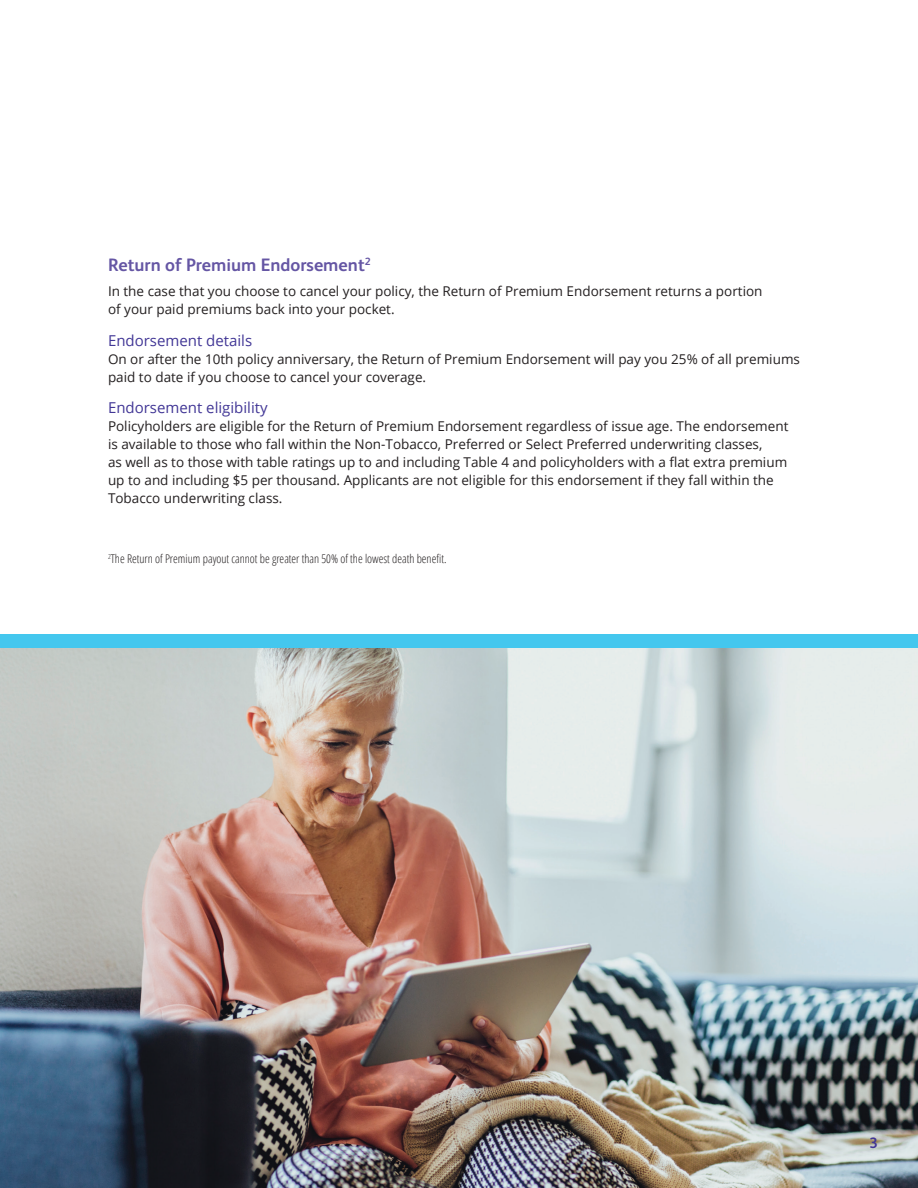
<style>
.page{position:relative;width:918px;height:1188px;background:#fff}
.page>*{position:absolute;margin:0;border:0;box-sizing:border-box;transform-origin:0 0}
.Section_Subhead{font:700 18px "FS Albert Pro";color:#6556a4}
.Section_Subhead2{font:15px "Open Sans";color:#423796}
.t1{font:700 15px "FS Albert Pro";color:#423796}
.Body_Copy{font:13.5px/18px "Open Sans";color:#231f20}
.Disclosures{font:300 12px "Open Sans Condensed";color:#231f20}
</style>
<div class="page">
<img style="left:0;top:648px;width:918px;height:540px">
<div style="left:0;top:634px;width:918px;height:14px;background:#44c7ee"></div>
<p class="Section_Subhead" style="left:108px;top:253px;width:264px">Return of Premium Endorsement<sup>2</sup></p>
<p class="Body_Copy" style="left:108px;top:282px;width:656px">In the case that you choose to cancel your policy, the Return of Premium Endorsement returns a portion of your paid premiums back into your pocket.</p>
<p class="Section_Subhead2" style="left:108px;top:330px;width:146px">Endorsement details</p>
<p class="Body_Copy" style="left:108px;top:349px;width:693px">On or after the 10th policy anniversary, the Return of Premium Endorsement will pay you 25% of all premiums paid to date if you choose to cancel your coverage.</p>
<p class="Section_Subhead2" style="left:108px;top:397px;width:161px">Endorsement eligibility</p>
<p class="Body_Copy" style="left:108px;top:417px;width:682px">Policyholders are eligible for the Return of Premium Endorsement regardless of issue age. The endorsement is available to those who fall within the Non-Tobacco, Preferred or Select Preferred underwriting classes,<br>as well as to those with table ratings up to and including Table 4 and policyholders with a flat extra premium up to and including $5 per thousand. Applicants are not eligible for this endorsement if they fall within the Tobacco underwriting class.</p>
<p class="Disclosures" style="left:108px;top:551px;width:340px"><sup>2</sup>The Return of Premium payout cannot be greater than 50% of the lowest death benefit.</p>
<p class="t1" style="left:869px;top:1132px;width:10px">3</p>
</div>
